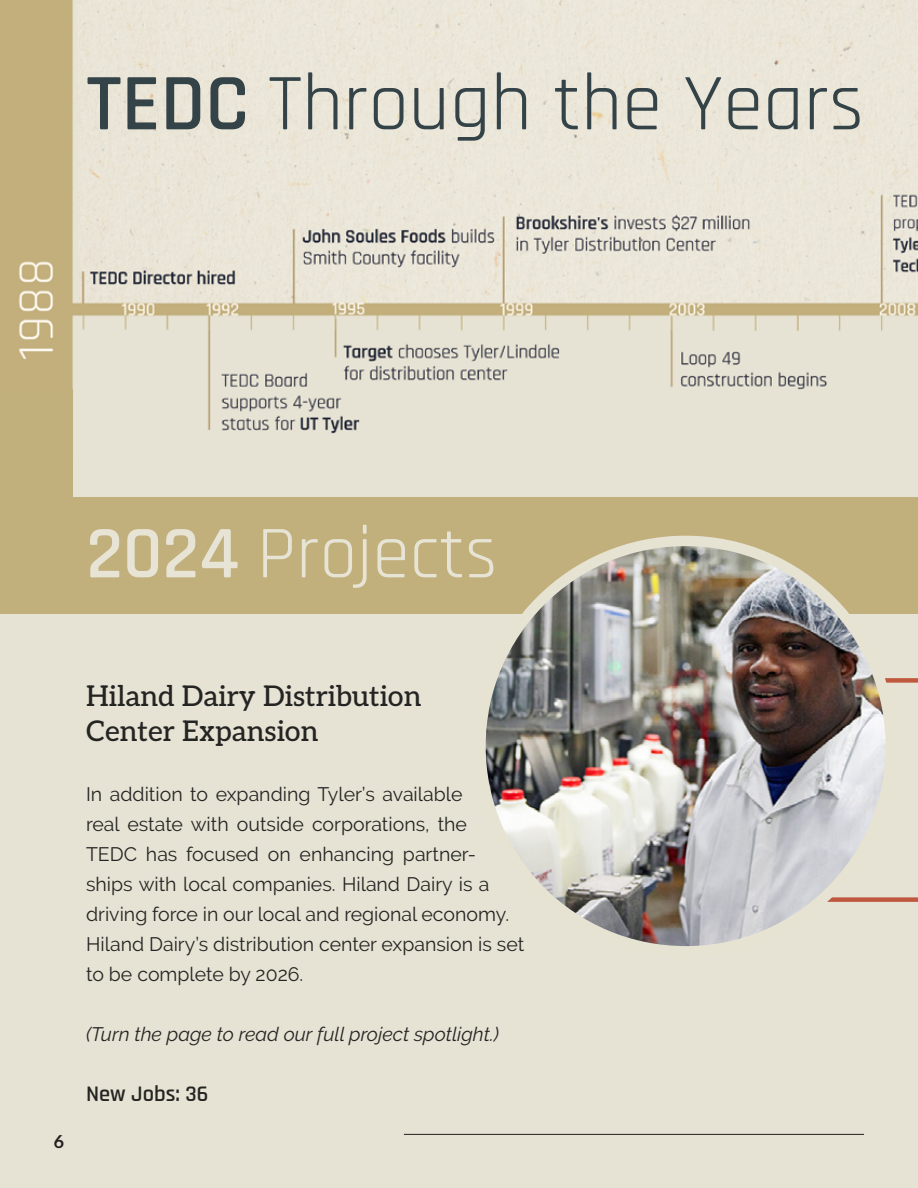
<style>
.page{position:relative;width:918px;height:1188px;background:#fff}
.page>*{position:absolute;margin:0;border:0;box-sizing:border-box;transform-origin:0 0}
.t1{font:81px "Rajdhani";color:#344348}
.t2{font:75px "Rajdhani";color:#e7e4d5}
.t3{font:500 28.5px/34.5px "Aleo";color:#242423}
.t4{font:600 22.5px "Rajdhani";color:#242423}
.t5{font:19.5px/30px "Raleway";color:#242423}
.t6{font:italic 19.5px "Raleway";color:#242423}
.t7{font:700 18px "Aleo";color:#231f20}
.s1{font-weight:600}
</style>
<div class="page">
<img style="left:0;top:0;width:918px;height:1188px">
<div style="left:0;top:497px;width:918px;height:116px;background:#c2b07c"></div>
<div style="left:0;top:389px;width:73px;height:188px;background:#c2b07c"></div>
<hr style="left:404px;top:1134px;width:460px;height:1px;background:#231f20">
<div style="left:864px;top:678px;width:54px;height:5px;background:#c05840"></div>
<div style="left:793px;top:897px;width:125px;height:5px;background:#c05840"></div>
<img style="left:480px;top:541px;width:411px;height:410px;border-radius:205px">
<div style="left:475px;top:536px;width:421px;height:421px;border:10px solid #e6e3d3;border-radius:50%"></div>
<h1 class="t1" style="left:86px;top:57px;width:779px"><span class="s1">TEDC</span> Through the Years</h1>
<h2 class="t2" style="left:86px;top:511px;width:412px"><span class="s1">2024</span> Projects</h2>
<p class="t7" style="left:54px;top:1131px;width:11px">6</p>
<h3 class="t3" style="left:86px;top:677px;width:337px">Hiland Dairy Distribution<br>Center Expansion</h3>
<p class="t5" style="left:86px;top:779px;width:440px">In addition to expanding Tyler’s available<br>real estate with outside corporations, the<br>TEDC has focused on enhancing partner&shy;ships with local companies. Hiland Dairy is a driving force in our local and regional economy.<br>Hiland Dairy’s distribution center expansion is set to be complete by 2026.</p>
<p class="t6" style="left:86px;top:1022px;width:414px">(Turn the page to read our full project spotlight.)</p>
<p class="t4" style="left:86px;top:1080px;width:124px">New Jobs: 36</p>
</div>
